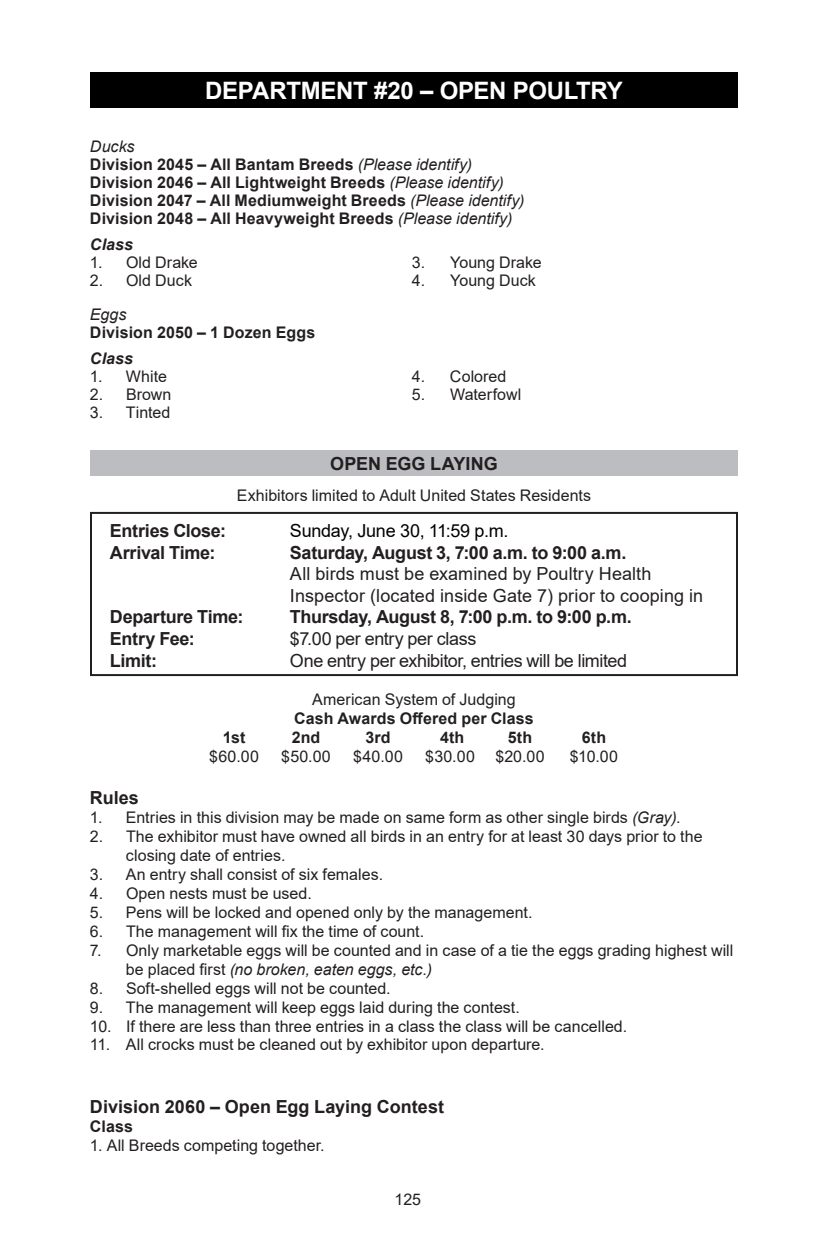
<style>
.page{position:relative;width:828px;height:1260px;background:#fff}
.page>*{position:absolute;margin:0;border:0;box-sizing:border-box;transform-origin:0 0}
.t1{font:700 24px "Arial";letter-spacing:-.015em;color:#fff}
.t2{font:700 18px "Arial";letter-spacing:-.015em;color:#231f20}
.t3{font:18px/21.6px "Arial";letter-spacing:.005em;color:#231f20}
.t4{font:18px "Arial";letter-spacing:-.025em;color:#231f20}
.t5{font:18px "Arial";letter-spacing:-.015em;color:#000}
.t6{font:18px "Arial";letter-spacing:-.02em;color:#231f20}
.t7{font:16px/19px "Arial";color:#231f20}
.t8{font:700 16px/18px "Arial";letter-spacing:.005em;color:#231f20}
.t9{font:italic 700 16px "Arial";letter-spacing:.005em;color:#231f20}
.t10{font:italic 16px "Arial";color:#231f20}
.s1{font-weight:400;font-style:italic}
.s2{font-style:italic}
</style>
<div class="page">
<div style="left:90px;top:72px;width:648px;height:36px;background:#000"></div>
<div style="left:90px;top:451px;width:648px;height:25px;background:#bcbdc0"></div>
<div style="left:90px;top:512px;width:648px;height:164px;border:2px solid #231f20"></div>
<h1 class="t1" style="left:205px;top:74px;width:419px">DEPARTMENT #20 – OPEN POULTRY</h1>
<p class="t8" style="left:90px;top:138px;width:436px"><span class="s1">Ducks<br></span>Division 2045 – All Bantam Breeds <span class="s1">(Please identify)<br></span>Division 2046 – All Lightweight Breeds <span class="s1">(Please identify)<br></span>Division 2047 – All Mediumweight Breeds <span class="s1">(Please identify)<br></span>Division 2048 – All Heavyweight Breeds <span class="s1">(Please identify)</span></p>
<p class="t9" style="left:90px;top:234px;width:45px">Class</p>
<p class="t7" style="left:90px;top:253px;width:109px">1. Old Drake</p>
<p class="t7" style="left:412px;top:253px;width:131px">3. Young Drake</p>
<p class="t7" style="left:90px;top:271px;width:104px">2. Old Duck</p>
<p class="t7" style="left:412px;top:271px;width:125px">4. Young Duck</p>
<p class="t10" style="left:90px;top:304px;width:38px">Eggs</p>
<p class="t8" style="left:90px;top:324px;width:227px">Division 2050 – 1 Dozen Eggs</p>
<p class="t9" style="left:90px;top:348px;width:45px">Class</p>
<p class="t7" style="left:90px;top:367px;width:78px">1. White</p>
<p class="t7" style="left:412px;top:367px;width:96px">4. Colored</p>
<p class="t7" style="left:90px;top:385px;width:83px">2. Brown</p>
<p class="t7" style="left:412px;top:385px;width:111px">5. Waterfowl</p>
<p class="t7" style="left:90px;top:403px;width:82px">3. Tinted</p>
<p class="t2" style="left:330px;top:451px;width:169px">OPEN EGG LAYING</p>
<p class="t7" style="left:237px;top:486px;width:356px">Exhibitors limited to Adult United States Residents</p>
<p class="t2" style="left:110px;top:518px;width:118px">Entries Close:</p>
<p class="t5" style="left:290px;top:518px;width:220px">Sunday, June 30, 11:59 p.m.</p>
<p class="t2" style="left:110px;top:540px;width:107px">Arrival Time:</p>
<p class="t2" style="left:290px;top:540px;width:338px">Saturday, August 3, 7:00 a.m. to 9:00 a.m.</p>
<p class="t3" style="left:290px;top:563px;width:415px">All birds must be examined by Poultry Health<br>Inspector (located inside Gate 7) prior to cooping in</p>
<p class="t2" style="left:110px;top:604px;width:135px">Departure Time:</p>
<p class="t2" style="left:290px;top:604px;width:343px">Thursday, August 8, 7:00 p.m. to 9:00 p.m.</p>
<p class="t2" style="left:110px;top:626px;width:86px">Entry Fee:</p>
<p class="t6" style="left:290px;top:626px;width:188px">$7.00 per entry per class</p>
<p class="t2" style="left:110px;top:648px;width:49px">Limit:</p>
<p class="t4" style="left:290px;top:648px;width:339px">One entry per exhibitor, entries will be limited</p>
<p class="t7" style="left:312px;top:690px;width:205px">American System of Judging</p>
<p class="t8" style="left:294px;top:710px;width:241px">Cash Awards Offered per Class</p>
<p class="t8" style="left:223px;top:729px;width:24px">1st</p>
<p class="t8" style="left:292px;top:729px;width:30px">2nd</p>
<p class="t8" style="left:366px;top:729px;width:27px">3rd</p>
<p class="t8" style="left:440px;top:729px;width:26px">4th</p>
<p class="t8" style="left:508px;top:729px;width:26px">5th</p>
<p class="t8" style="left:582px;top:729px;width:26px">6th</p>
<p class="t7" style="left:209px;top:747px;width:51px">$60.00</p>
<p class="t7" style="left:281px;top:747px;width:51px">$50.00</p>
<p class="t7" style="left:353px;top:747px;width:51px">$40.00</p>
<p class="t7" style="left:425px;top:747px;width:51px">$30.00</p>
<p class="t7" style="left:495px;top:747px;width:51px">$20.00</p>
<p class="t7" style="left:570px;top:747px;width:50px">$10.00</p>
<p class="t2" style="left:90px;top:785px;width:51px">Rules</p>
<p class="t7" style="left:90px;top:808px;width:592px">1. Entries in this division may be made on same form as other single birds <span class="s2">(Gray)</span>.</p>
<p class="t7" style="left:126px;top:827px;width:578px;text-indent:-36px">2. The exhibitor must have owned all birds in an entry for at least 30 days prior to the closing date of entries.</p>
<p class="t7" style="left:90px;top:865px;width:295px">3. An entry shall consist of six females.</p>
<p class="t7" style="left:90px;top:884px;width:223px">4. Open nests must be used.</p>
<p class="t7" style="left:90px;top:903px;width:444px">5. Pens will be locked and opened only by the management.</p>
<p class="t7" style="left:90px;top:922px;width:336px">6. The management will fix the time of count.</p>
<p class="t7" style="left:126px;top:941px;width:609px;text-indent:-36px">7. Only marketable eggs will be counted and in case of a tie the eggs grading highest will be placed first <span class="s2">(no broken, eaten eggs, etc.)</span></p>
<p class="t7" style="left:90px;top:979px;width:302px">8. Soft-shelled eggs will not be counted.</p>
<p class="t7" style="left:90px;top:998px;width:431px">9. The management will keep eggs laid during the contest.</p>
<p class="t7" style="left:90px;top:1017px;width:539px">10. If there are less than three entries in a class the class will be cancelled.</p>
<p class="t7" style="left:90px;top:1035px;width:456px">11. All crocks must be cleaned out by exhibitor upon departure.</p>
<p class="t2" style="left:90px;top:1094px;width:356px">Division 2060 – Open Egg Laying Contest</p>
<p class="t8" style="left:90px;top:1118px;width:45px">Class</p>
<p class="t7" style="left:90px;top:1136px;width:236px">1. All Breeds competing together.</p>
<p class="t7" style="left:395px;top:1189px;width:28px">125</p>
</div>
